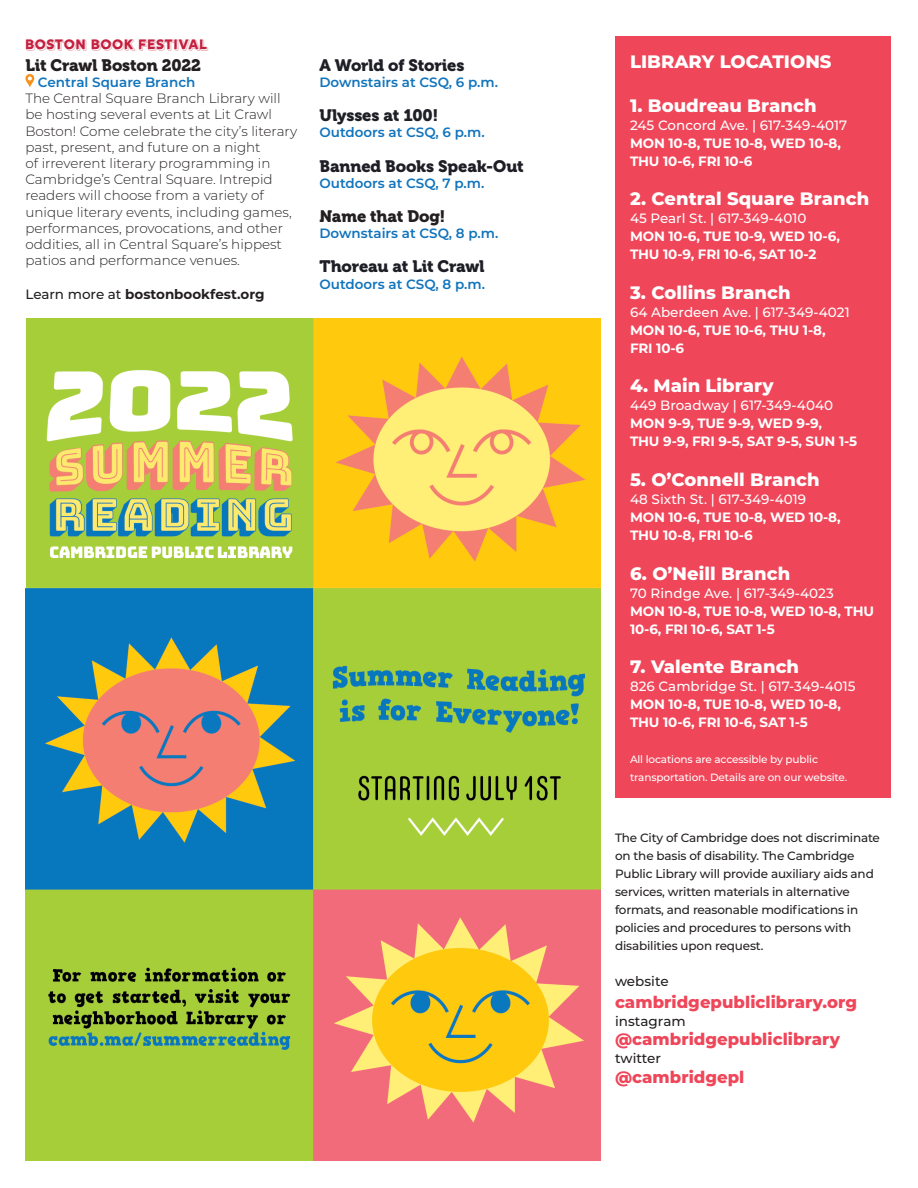
<style>
.page{position:relative;width:918px;height:1188px;background:#fff}
.page>*{position:absolute;margin:0;border:0;box-sizing:border-box;transform-origin:0 0}
.Library_Name_Extrabo{font:800 18px "Montserrat";letter-spacing:.005em;color:#fff}
.Event_Title_Extrabol{font:16.5px "Museo 900";letter-spacing:-.01em;color:#1e1e26}
.Library_Name_Extrabo-2{font:800 16.5px "Montserrat";letter-spacing:.005em;color:#ef4659}
.Event_Title_Extrabol-2{font:16.5px "Museo 900";letter-spacing:-.01em;color:#231f20}
.Hive_Body{font:15px "Rig Bold Reverse";color:#c51f3e}
.Body_Light_10_No_Jus{font:300 13.5px/16.2px "Montserrat";color:#231f20}
.Hours_Bold_9{font:700 13.5px/18px "Montserrat";letter-spacing:-.01em;color:#fff}
.Address_Medium_9{font:500 13.5px "Montserrat";letter-spacing:.005em;color:#fff}
.Event_Date_Semibold{font:600 13.5px "Montserrat";color:#1074bc}
.Body_Light_10_No_Jus-2{font:700 13.5px "Montserrat";color:#231f20}
.Address_Medium_9-2{font:500 13.5px "Montserrat";letter-spacing:.005em;color:#231f20}
.Subtitle_Medium_7{font:500 12px/18px "Montserrat";letter-spacing:-.015em;color:#231f20}
.Subtitle_Medium_7-2{font:500 10.5px/18px "Montserrat";letter-spacing:-.015em;color:#fff}
.s1{font-weight:500}
</style>
<div class="page">
<div style="left:615px;top:36px;width:276px;height:761px;background:#ef4659"></div>
<img style="left:25px;top:319px;width:575px;height:842px">
<div style="left:25px;top:74px;width:9px;height:9px;background:#f7931d;border-radius:50%"></div>
<svg style="left:26px;top:76px;width:8px;height:11px"></svg>
<p class="Hive_Body" style="left:25px;top:36px;width:184px">BOSTON BOOK FESTIVAL</p>
<p class="Event_Title_Extrabol-2" style="left:25px;top:56px;width:177px">Lit Crawl Boston 2022</p>
<p class="Event_Date_Semibold" style="left:38px;top:73px;width:159px">Central Square Branch</p>
<p class="Body_Light_10_No_Jus" style="left:25px;top:90px;width:273px">The Central Square Branch Library will be hosting several events at Lit Crawl Boston! Come celebrate the city’s literary past, present, and future on a night<br>of irreverent literary programming in Cambridge’s Central Square. Intrepid readers will choose from a variety of unique literary events, including games, performances, provocations, and other oddities, all in Central Square’s hippest patios and performance venues.</p>
<p class="Body_Light_10_No_Jus-2" style="left:25px;top:285px;width:241px"><span class="s1">Learn more at</span> bostonbookfest.org</p>
<p class="Event_Title_Extrabol" style="left:320px;top:56px;width:147px">A World of Stories</p>
<p class="Event_Date_Semibold" style="left:320px;top:73px;width:180px">Downstairs at CSQ, 6 p.m.</p>
<p class="Event_Title_Extrabol" style="left:320px;top:106px;width:120px">Ulysses at 100!</p>
<p class="Event_Date_Semibold" style="left:320px;top:123px;width:167px">Outdoors at CSQ, 6 p.m.</p>
<p class="Event_Title_Extrabol" style="left:320px;top:157px;width:206px">Banned Books Speak-Out</p>
<p class="Event_Date_Semibold" style="left:320px;top:174px;width:166px">Outdoors at CSQ, 7 p.m.</p>
<p class="Event_Title_Extrabol-2" style="left:320px;top:207px;width:128px">Name that Dog!</p>
<p class="Event_Date_Semibold" style="left:320px;top:224px;width:180px">Downstairs at CSQ, 8 p.m.</p>
<p class="Event_Title_Extrabol" style="left:320px;top:257px;width:166px">Thoreau at Lit Crawl</p>
<p class="Event_Date_Semibold" style="left:320px;top:274px;width:167px">Outdoors at CSQ, 8 p.m.</p>
<p class="Library_Name_Extrabo" style="left:630px;top:49px;width:203px">LIBRARY LOCATIONS</p>
<p class="Library_Name_Extrabo" style="left:630px;top:92px;width:188px">1. Boudreau Branch</p>
<p class="Address_Medium_9" style="left:630px;top:115px;width:219px">245 Concord Ave. | 617-349-4017</p>
<p class="Hours_Bold_9" style="left:630px;top:133px;width:213px">MON 10-8, TUE 10-8, WED 10-8,<br>THU 10-6, FRI 10-6</p>
<p class="Library_Name_Extrabo" style="left:630px;top:186px;width:241px">2. Central Square Branch</p>
<p class="Address_Medium_9" style="left:630px;top:209px;width:178px">45 Pearl St. | 617-349-4010</p>
<p class="Hours_Bold_9" style="left:630px;top:227px;width:211px">MON 10-6, TUE 10-9, WED 10-6,</p>
<p class="Hours_Bold_9" style="left:630px;top:245px;width:188px">THU 10-9, FRI 10-6, SAT 10-2</p>
<p class="Library_Name_Extrabo" style="left:630px;top:279px;width:162px">3. Collins Branch</p>
<p class="Address_Medium_9" style="left:630px;top:303px;width:221px">64 Aberdeen Ave. | 617-349-4021</p>
<p class="Hours_Bold_9" style="left:630px;top:320px;width:197px">MON 10-6, TUE 10-6, THU 1-8,</p>
<p class="Hours_Bold_9" style="left:630px;top:338px;width:56px">FRI 10-6</p>
<p class="Library_Name_Extrabo" style="left:630px;top:373px;width:145px">4. Main Library</p>
<p class="Address_Medium_9" style="left:630px;top:396px;width:205px">449 Broadway | 617-349-4040</p>
<p class="Hours_Bold_9" style="left:630px;top:414px;width:193px">MON 9-9, TUE 9-9, WED 9-9,</p>
<p class="Hours_Bold_9" style="left:630px;top:432px;width:229px">THU 9-9, FRI 9-5, SAT 9-5, SUN 1-5</p>
<p class="Library_Name_Extrabo" style="left:630px;top:466px;width:191px">5. O’Connell Branch</p>
<p class="Address_Medium_9" style="left:630px;top:490px;width:178px">48 Sixth St. | 617-349-4019</p>
<p class="Hours_Bold_9" style="left:630px;top:508px;width:212px">MON 10-6, TUE 10-8, WED 10-8,</p>
<p class="Hours_Bold_9" style="left:630px;top:526px;width:124px">THU 10-8, FRI 10-6</p>
<p class="Library_Name_Extrabo" style="left:630px;top:560px;width:162px">6. O’Neill Branch</p>
<p class="Address_Medium_9" style="left:630px;top:583px;width:205px">70 Rindge Ave. | 617-349-4023</p>
<p class="Hours_Bold_9" style="left:630px;top:601px;width:246px">MON 10-8, TUE 10-8, WED 10-8, THU<br>10-6, FRI 10-6, SAT 1-5</p>
<p class="Library_Name_Extrabo" style="left:630px;top:654px;width:171px">7. Valente Branch</p>
<p class="Address_Medium_9" style="left:630px;top:677px;width:227px">826 Cambridge St. | 617-349-4015</p>
<p class="Hours_Bold_9" style="left:630px;top:695px;width:213px">MON 10-8, TUE 10-8, WED 10-8,</p>
<p class="Hours_Bold_9" style="left:630px;top:713px;width:179px">THU 10-6, FRI 10-6, SAT 1-5</p>
<p class="Subtitle_Medium_7-2" style="left:630px;top:750px;width:219px">All locations are accessible by public transportation. Details are on our website.</p>
<p class="Subtitle_Medium_7" style="left:615px;top:828px;width:266px">The City of Cambridge does not discriminate on the basis of disability. The Cambridge Public Library will provide auxiliary aids and services, written materials in alternative formats, and reasonable modifications in policies and procedures to persons with disabilities upon request.</p>
<p class="Address_Medium_9-2" style="left:615px;top:972px;width:55px">website</p>
<p class="Library_Name_Extrabo-2" style="left:615px;top:990px;width:244px">cambridgepubliclibrary.org</p>
<p class="Address_Medium_9-2" style="left:615px;top:1011px;width:72px">instagram</p>
<p class="Library_Name_Extrabo-2" style="left:615px;top:1027px;width:227px">@cambridgepubliclibrary</p>
<p class="Address_Medium_9-2" style="left:615px;top:1049px;width:48px">twitter</p>
<p class="Library_Name_Extrabo-2" style="left:615px;top:1065px;width:131px">@cambridgepl</p>
</div>
